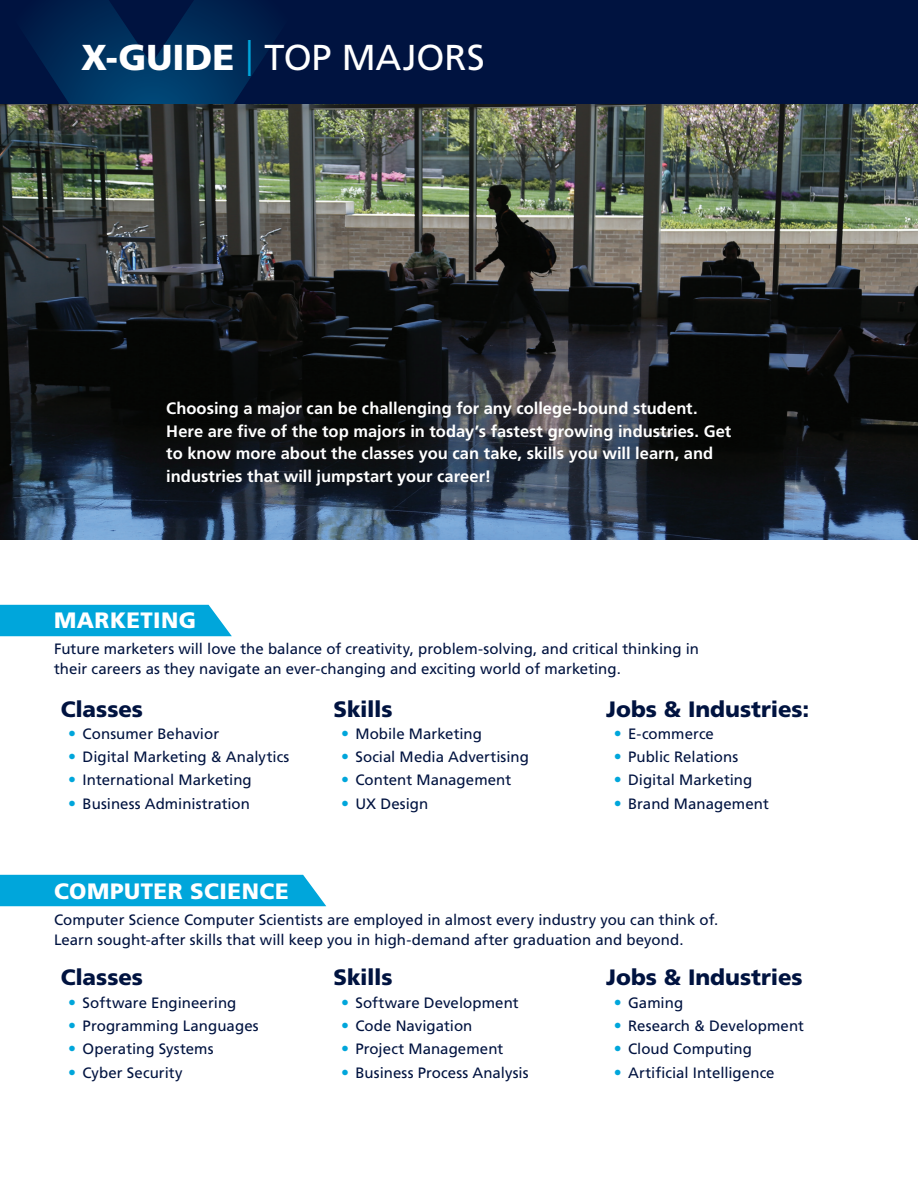
<style>
.page{position:relative;width:918px;height:1188px;background:#fff}
.page>*{position:absolute;margin:0;border:0;box-sizing:border-box;transform-origin:0 0}
.t1{font:36px "Frutiger LT Pro";color:#fff}
.t2{font:900 22.2px "Frutiger LT Pro";letter-spacing:-.005em;color:#001340}
.t3{font:900 22.2px "Frutiger LT Pro";letter-spacing:.025em;color:#fff}
.t4{font:700 16.5px/22.5px "Frutiger LT Pro";color:#fff}
.t5{font:15px/19.5px "Frutiger LT Pro";color:#001340}
.s1{font-weight:900}
.s2{font-weight:300;color:#00a6db}
.s3{font-size:15.9px;color:#00a6db}
</style>
<div class="page">
<img style="left:0;top:104px;width:918px;height:436px">
<div style="left:0;top:605px;width:232px;height:31px;background:#00a6db"></div>
<div style="left:0;top:875px;width:326px;height:31px;background:#00a6db"></div>
<div style="left:0;top:0;width:918px;height:104px;background:#001340"></div>
<svg style="left:30px;top:0;width:243px;height:104px"></svg>
<h1 class="t1" style="left:81px;top:36px;width:405px"><span class="s1">X-GUIDE</span> <span class="s2">|</span> TOP MAJORS</h1>
<p class="t4" style="left:166px;top:397px;width:567px">Choosing a major can be challenging for any college-bound student.<br>Here are five of the top majors in today’s fastest growing industries. Get to know more about the classes you can take, skills you will learn, and industries that will jumpstart your career!</p>
<h2 class="t3" style="left:54px;top:607px;width:144px">MARKETING</h2>
<p class="t5" style="left:54px;top:639px;width:647px">Future marketers will love the balance of creativity, problem-solving, and critical thinking in their careers as they navigate an ever-changing and exciting world of marketing.</p>
<h2 class="t2" style="left:61px;top:695px;width:84px">Classes</h2>
<p class="t5" style="left:68px;top:725px;width:152px"><span class="s3">•</span> Consumer Behavior</p>
<p class="t5" style="left:68px;top:748px;width:223px"><span class="s3">•</span> Digital Marketing &amp; Analytics</p>
<p class="t5" style="left:68px;top:770px;width:185px"><span class="s3">•</span> International Marketing</p>
<p class="t5" style="left:68px;top:795px;width:183px"><span class="s3">•</span> Business Administration</p>
<h2 class="t2" style="left:334px;top:695px;width:61px">Skills</h2>
<p class="t5" style="left:341px;top:725px;width:142px"><span class="s3">•</span> Mobile Marketing</p>
<p class="t5" style="left:341px;top:748px;width:189px"><span class="s3">•</span> Social Media Advertising</p>
<p class="t5" style="left:341px;top:770px;width:172px"><span class="s3">•</span> Content Management</p>
<p class="t5" style="left:341px;top:795px;width:89px"><span class="s3">•</span> UX Design</p>
<h2 class="t2" style="left:606px;top:695px;width:205px">Jobs &amp; Industries:</h2>
<p class="t5" style="left:614px;top:725px;width:102px"><span class="s3">•</span> E-commerce</p>
<p class="t5" style="left:614px;top:748px;width:126px"><span class="s3">•</span> Public Relations</p>
<p class="t5" style="left:614px;top:770px;width:140px"><span class="s3">•</span> Digital Marketing</p>
<p class="t5" style="left:614px;top:795px;width:157px"><span class="s3">•</span> Brand Management</p>
<h2 class="t3" style="left:54px;top:878px;width:236px">COMPUTER SCIENCE</h2>
<p class="t5" style="left:54px;top:910px;width:666px">Computer Science Computer Scientists are employed in almost every industry you can think of.<br>Learn sought-after skills that will keep you in high-demand after graduation and beyond.</p>
<h2 class="t2" style="left:61px;top:964px;width:84px">Classes</h2>
<p class="t5" style="left:68px;top:993px;width:170px"><span class="s3">•</span> Software Engineering</p>
<p class="t5" style="left:68px;top:1016px;width:192px"><span class="s3">•</span> Programming Languages</p>
<p class="t5" style="left:68px;top:1039px;width:147px"><span class="s3">•</span> Operating Systems</p>
<p class="t5" style="left:68px;top:1063px;width:116px"><span class="s3">•</span> Cyber Security</p>
<h2 class="t2" style="left:334px;top:964px;width:61px">Skills</h2>
<p class="t5" style="left:341px;top:993px;width:179px"><span class="s3">•</span> Software Development</p>
<p class="t5" style="left:341px;top:1016px;width:133px"><span class="s3">•</span> Code Navigation</p>
<p class="t5" style="left:341px;top:1039px;width:164px"><span class="s3">•</span> Project Management</p>
<p class="t5" style="left:341px;top:1063px;width:189px"><span class="s3">•</span> Business Process Analysis</p>
<h2 class="t2" style="left:606px;top:964px;width:198px">Jobs &amp; Industries</h2>
<p class="t5" style="left:614px;top:993px;width:71px"><span class="s3">•</span> Gaming</p>
<p class="t5" style="left:614px;top:1016px;width:192px"><span class="s3">•</span> Research &amp; Development</p>
<p class="t5" style="left:614px;top:1039px;width:140px"><span class="s3">•</span> Cloud Computing</p>
<p class="t5" style="left:614px;top:1063px;width:162px"><span class="s3">•</span> Artificial Intelligence</p>
</div>
